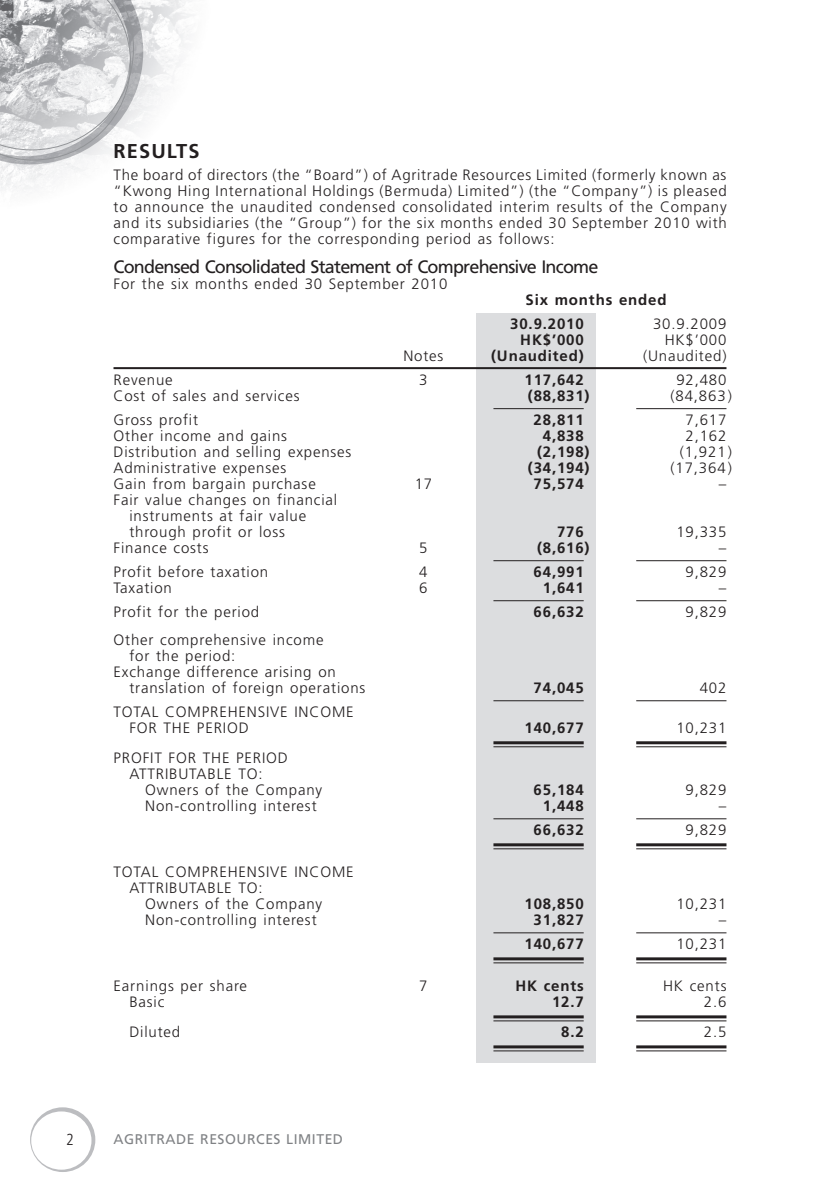
<style>
.page{position:relative;width:840px;height:1191px;background:#fff}
.page>*{position:absolute;margin:0;border:0;box-sizing:border-box;transform-origin:0 0}
.t1{font:700 20px "Frutiger LT Std";letter-spacing:.055em;color:#231f20}
.t2{font:18px "Frutiger LT Std";letter-spacing:-.045em;color:#231f20}
.t3{font:300 15px/16px "Frutiger LT Std";letter-spacing:.055em;color:#231f20}
.t4{font:700 15px/24px "Frutiger LT Std";letter-spacing:.055em;color:#231f20}
.t5{font:14px "Frutiger LT Std";letter-spacing:.035em;color:#808285}
</style>
<div class="page">
<img style="left:0;top:0;width:192px;height:191px">
<svg style="left:0;top:0;width:143px;height:165px"></svg>
<div style="left:476px;top:313px;width:119px;height:749px;background:#dcdddf"></div>
<hr style="left:113px;top:367px;width:613px;height:2px;background:#231f20">
<hr style="left:493px;top:408px;width:90px;height:1px;background:#231f20">
<hr style="left:636px;top:408px;width:90px;height:1px;background:#231f20">
<hr style="left:493px;top:560px;width:90px;height:1px;background:#231f20">
<hr style="left:636px;top:560px;width:90px;height:1px;background:#231f20">
<hr style="left:493px;top:600px;width:90px;height:1px;background:#231f20">
<hr style="left:636px;top:600px;width:90px;height:1px;background:#231f20">
<hr style="left:493px;top:700px;width:90px;height:1px;background:#231f20">
<hr style="left:636px;top:700px;width:90px;height:1px;background:#231f20">
<hr style="left:493px;top:741px;width:90px;height:3px;background:#231f20">
<hr style="left:493px;top:746px;width:90px;height:1px;background:#231f20">
<hr style="left:636px;top:741px;width:90px;height:3px;background:#231f20">
<hr style="left:636px;top:746px;width:90px;height:1px;background:#231f20">
<hr style="left:493px;top:818px;width:90px;height:1px;background:#231f20">
<hr style="left:636px;top:818px;width:90px;height:1px;background:#231f20">
<hr style="left:493px;top:843px;width:90px;height:3px;background:#231f20">
<hr style="left:493px;top:848px;width:90px;height:1px;background:#231f20">
<hr style="left:636px;top:843px;width:90px;height:3px;background:#231f20">
<hr style="left:636px;top:848px;width:90px;height:1px;background:#231f20">
<hr style="left:493px;top:932px;width:90px;height:1px;background:#231f20">
<hr style="left:636px;top:932px;width:90px;height:1px;background:#231f20">
<hr style="left:493px;top:957px;width:90px;height:3px;background:#231f20">
<hr style="left:493px;top:962px;width:90px;height:1px;background:#231f20">
<hr style="left:636px;top:957px;width:90px;height:3px;background:#231f20">
<hr style="left:636px;top:962px;width:90px;height:1px;background:#231f20">
<hr style="left:493px;top:1015px;width:90px;height:3px;background:#231f20">
<hr style="left:493px;top:1020px;width:90px;height:1px;background:#231f20">
<hr style="left:636px;top:1015px;width:90px;height:3px;background:#231f20">
<hr style="left:636px;top:1020px;width:90px;height:1px;background:#231f20">
<hr style="left:493px;top:1045px;width:90px;height:3px;background:#231f20">
<hr style="left:493px;top:1050px;width:90px;height:1px;background:#231f20">
<hr style="left:636px;top:1045px;width:90px;height:3px;background:#231f20">
<hr style="left:636px;top:1050px;width:90px;height:1px;background:#231f20">
<svg style="left:30px;top:1107px;width:65px;height:65px"></svg>
<h1 class="t1" style="left:113px;top:140px;width:88px">RESULTS</h1>
<p class="t3" style="left:113px;top:167px;width:614px;text-align:justify">The board of directors (the “Board”) of Agritrade Resources Limited (formerly known as “Kwong Hing International Holdings (Bermuda) Limited”) (the “Company”) is pleased to announce the unaudited condensed consolidated interim results of the Company and its subsidiaries (the “Group”) for the six months ended 30 September 2010 with comparative figures for the corresponding period as follows:</p>
<p class="t2" style="left:113px;top:256px;width:486px">Condensed Consolidated Statement of Comprehensive Income</p>
<p class="t3" style="left:113px;top:276px;width:335px">For the six months ended 30 September 2010</p>
<p class="t4" style="left:510px;top:288px;width:158px;text-indent:15px">Six months ended<br>30.9.2010</p>
<p class="t3" style="left:652px;top:316px;width:75px">30.9.2009</p>
<p class="t4" style="left:520px;top:328px;width:65px">HK$’000</p>
<p class="t3" style="left:664px;top:332px;width:63px">HK$’000</p>
<p class="t3" style="left:403px;top:348px;width:42px">Notes</p>
<p class="t4" style="left:491px;top:344px;width:94px">(Unaudited)</p>
<p class="t3" style="left:642px;top:348px;width:85px">(Unaudited)</p>
<p class="t3" style="left:113px;top:372px;width:61px">Revenue</p>
<p class="t3" style="left:419px;top:372px;width:10px">3</p>
<p class="t4" style="left:524px;top:368px;width:61px">117,642</p>
<p class="t3" style="left:676px;top:372px;width:52px">92,480</p>
<p class="t3" style="left:113px;top:388px;width:187px">Cost of sales and services</p>
<p class="t4" style="left:527px;top:384px;width:63px">(88,831)</p>
<p class="t3" style="left:670px;top:388px;width:63px">(84,863)</p>
<p class="t3" style="left:113px;top:412px;width:86px">Gross profit</p>
<p class="t4" style="left:533px;top:408px;width:52px">28,811</p>
<p class="t3" style="left:685px;top:412px;width:42px">7,617</p>
<p class="t3" style="left:113px;top:428px;width:175px">Other income and gains</p>
<p class="t4" style="left:542px;top:424px;width:42px">4,838</p>
<p class="t3" style="left:685px;top:428px;width:42px">2,162</p>
<p class="t3" style="left:113px;top:444px;width:239px">Distribution and selling expenses</p>
<p class="t4" style="left:536px;top:440px;width:54px">(2,198 )</p>
<p class="t3" style="left:679px;top:444px;width:54px">(1,921)</p>
<p class="t3" style="left:113px;top:460px;width:174px">Administrative expenses</p>
<p class="t4" style="left:527px;top:456px;width:63px">(34,194 )</p>
<p class="t3" style="left:670px;top:460px;width:63px">(17,364)</p>
<p class="t3" style="left:113px;top:476px;width:204px">Gain from bargain purchase</p>
<p class="t3" style="left:414px;top:476px;width:19px">17</p>
<p class="t4" style="left:533px;top:472px;width:52px">75,574</p>
<p class="t3" style="left:718px;top:476px;width:9px">–</p>
<p class="t3" style="left:129px;top:492px;width:209px;text-indent:-16px">Fair value changes on financial instruments at fair value through profit or loss</p>
<p class="t4" style="left:556px;top:520px;width:28px">776</p>
<p class="t3" style="left:676px;top:524px;width:52px">19,335</p>
<p class="t3" style="left:113px;top:540px;width:97px">Finance costs</p>
<p class="t3" style="left:419px;top:540px;width:10px">5</p>
<p class="t4" style="left:536px;top:536px;width:54px">(8,616 )</p>
<p class="t3" style="left:718px;top:540px;width:9px">–</p>
<p class="t3" style="left:113px;top:564px;width:156px">Profit before taxation</p>
<p class="t3" style="left:419px;top:564px;width:10px">4</p>
<p class="t4" style="left:533px;top:560px;width:52px">64,991</p>
<p class="t3" style="left:685px;top:564px;width:42px">9,829</p>
<p class="t3" style="left:113px;top:580px;width:60px">Taxation</p>
<p class="t3" style="left:419px;top:580px;width:10px">6</p>
<p class="t4" style="left:542px;top:576px;width:42px">1,641</p>
<p class="t3" style="left:718px;top:580px;width:9px">–</p>
<p class="t3" style="left:113px;top:604px;width:147px">Profit for the period</p>
<p class="t4" style="left:533px;top:600px;width:52px">66,632</p>
<p class="t3" style="left:685px;top:604px;width:42px">9,829</p>
<p class="t3" style="left:113px;top:632px;width:211px">Other comprehensive income</p>
<p class="t3" style="left:129px;top:648px;width:107px">for the period:</p>
<p class="t3" style="left:113px;top:664px;width:224px">Exchange difference arising on</p>
<p class="t3" style="left:129px;top:680px;width:237px">translation of foreign operations</p>
<p class="t4" style="left:533px;top:676px;width:52px">74,045</p>
<p class="t3" style="left:699px;top:680px;width:28px">402</p>
<p class="t3" style="left:129px;top:704px;width:226px;text-indent:-16px">TOTAL COMPREHENSIVE INCOME<br>FOR THE PERIOD</p>
<p class="t4" style="left:524px;top:716px;width:61px">140,677</p>
<p class="t3" style="left:676px;top:720px;width:52px">10,231</p>
<p class="t3" style="left:129px;top:750px;width:160px;text-indent:-16px">PROFIT FOR THE PERIOD<br>ATTRIBUTABLE TO:</p>
<p class="t3" style="left:145px;top:782px;width:178px">Owners of the Company</p>
<p class="t4" style="left:533px;top:778px;width:52px">65,184</p>
<p class="t3" style="left:685px;top:782px;width:42px">9,829</p>
<p class="t3" style="left:145px;top:798px;width:173px">Non-controlling interest</p>
<p class="t4" style="left:542px;top:794px;width:42px">1,448</p>
<p class="t3" style="left:718px;top:798px;width:9px">–</p>
<p class="t4" style="left:533px;top:818px;width:52px">66,632</p>
<p class="t3" style="left:685px;top:822px;width:42px">9,829</p>
<p class="t3" style="left:113px;top:864px;width:241px">TOTAL COMPREHENSIVE INCOME</p>
<p class="t3" style="left:129px;top:880px;width:135px">ATTRIBUTABLE TO:</p>
<p class="t3" style="left:145px;top:896px;width:178px">Owners of the Company</p>
<p class="t4" style="left:524px;top:892px;width:61px">108,850</p>
<p class="t3" style="left:676px;top:896px;width:52px">10,231</p>
<p class="t3" style="left:145px;top:912px;width:173px">Non-controlling interest</p>
<p class="t4" style="left:533px;top:908px;width:52px">31,827</p>
<p class="t3" style="left:718px;top:912px;width:9px">–</p>
<p class="t4" style="left:524px;top:932px;width:61px">140,677</p>
<p class="t3" style="left:676px;top:936px;width:52px">10,231</p>
<p class="t3" style="left:113px;top:978px;width:135px">Earnings per share</p>
<p class="t3" style="left:419px;top:978px;width:10px">7</p>
<p class="t4" style="left:515px;top:974px;width:70px">HK cents</p>
<p class="t3" style="left:662px;top:978px;width:65px">HK cents</p>
<p class="t3" style="left:129px;top:994px;width:37px">Basic</p>
<p class="t4" style="left:551px;top:990px;width:33px">12.7</p>
<p class="t3" style="left:703px;top:994px;width:24px">2.6</p>
<p class="t3" style="left:129px;top:1024px;width:52px">Diluted</p>
<p class="t4" style="left:561px;top:1020px;width:24px">8.2</p>
<p class="t3" style="left:703px;top:1024px;width:24px">2.5</p>
<p class="t5" style="left:113px;top:1130px;width:231px">AGRITRADE RESOURCES LIMITED</p>
</div>
